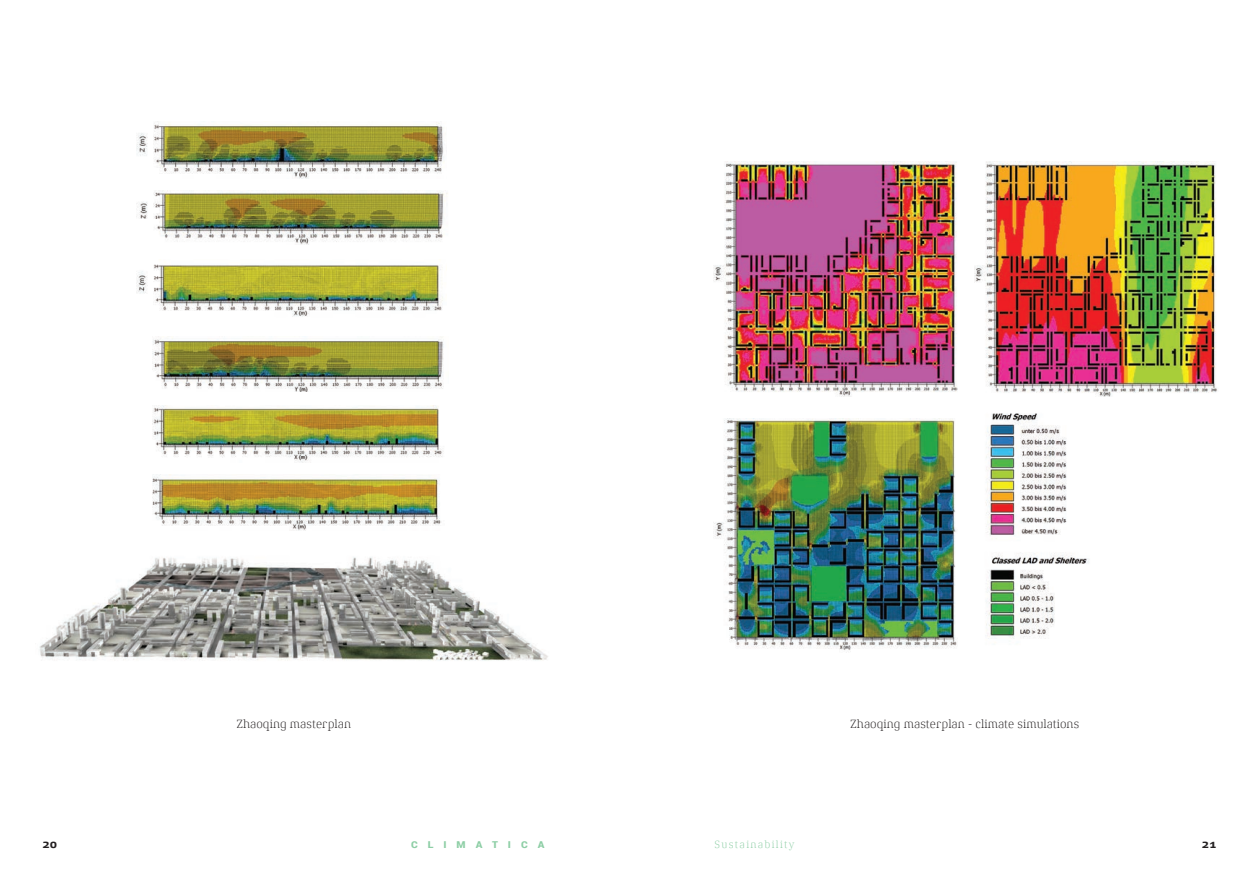
<style>
.page{position:relative;width:1259px;height:893px;background:#fff}
.page>*{position:absolute;margin:0;border:0;box-sizing:border-box;transform-origin:0 0}
.t1{font:300 12px "Xenois Serif W04";color:#231f20}
.t2{font:700 12px "Xenois Super W04";color:#231f20}
.t3{font:300 10.5px "Xenois Serif W04";letter-spacing:.12em;color:#8dcea5}
.t4{font:900 9.45px "Roboto";letter-spacing:.95em;color:#8dcea5;scale:1.11 1}
</style>
<div class="page">
<img style="left:136px;top:122px;width:308px;height:56px">
<img style="left:152px;top:337px;width:292px;height:54px">
<img style="left:136px;top:190px;width:312px;height:55px">
<img style="left:152px;top:405px;width:292px;height:58px">
<img style="left:136px;top:264px;width:307px;height:53px">
<img style="left:152px;top:474px;width:289px;height:57px">
<img style="left:39px;top:557px;width:509px;height:104px">
<img style="left:714px;top:162px;width:243px;height:234px">
<img style="left:974px;top:162px;width:243px;height:234px">
<img style="left:714px;top:418px;width:243px;height:232px">
<img style="left:986px;top:413px;width:103px;height:226px">
<p class="t1" style="left:236px;top:717px;width:116px">Zhaoqing masterplan</p>
<p class="t1" style="left:850px;top:717px;width:230px">Zhaoqing masterplan - climate simulations</p>
<p class="t2" style="left:43px;top:837px;width:16px">20</p>
<p class="t4" style="left:411px;top:838px;width:122px">CLIMATICA</p>
<p class="t3" style="left:714px;top:838px;width:81px">Sustainability</p>
<p class="t2" style="left:1202px;top:837px;width:16px">21</p>
</div>
